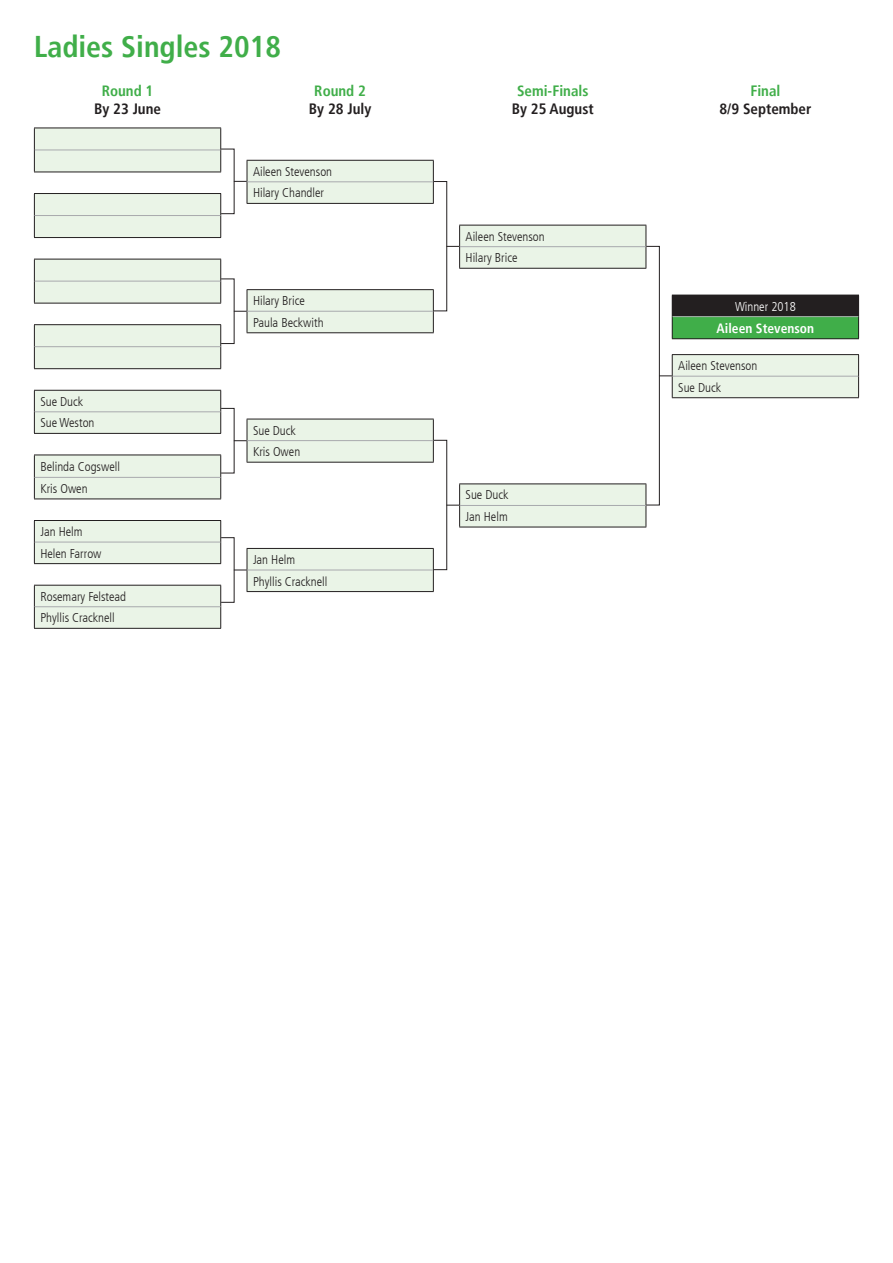
<style>
.page{position:relative;width:893px;height:1263px;background:#fff}
.page>*{position:absolute;margin:0;border:0;box-sizing:border-box;transform-origin:0 0}
.t1{font:700 condensed 30px "Frutiger LT";color:#40ae49}
.t2{font:700 condensed 15px "Frutiger LT";color:#231f20}
.t3{font:700 condensed 15px "Frutiger LT";color:#40ae49}
.t4{font:700 condensed 13.5px "Frutiger LT";color:#fff}
.t5{font:300 condensed 12.75px "Frutiger LT";color:#231f20}
.t6{font:300 condensed 12.75px "Frutiger LT";color:#fff}
</style>
<div class="page">
<svg style="left:34px;top:129px;width:187px;height:499px;fill:#eaf4e7"></svg>
<hr style="left:34px;top:128px;width:187px;height:1px;background:#231f20">
<svg style="left:34px;top:128px;width:1px;height:44px"></svg>
<svg style="left:220px;top:128px;width:1px;height:44px"></svg>
<hr style="left:34px;top:172px;width:187px;height:1px;background:#231f20">
<hr style="left:34px;top:193px;width:187px;height:1px;background:#231f20">
<svg style="left:34px;top:194px;width:1px;height:43px"></svg>
<svg style="left:220px;top:194px;width:1px;height:43px"></svg>
<hr style="left:34px;top:237px;width:187px;height:1px;background:#231f20">
<hr style="left:34px;top:259px;width:187px;height:1px;background:#231f20">
<svg style="left:34px;top:259px;width:1px;height:44px"></svg>
<svg style="left:220px;top:259px;width:1px;height:44px"></svg>
<hr style="left:34px;top:303px;width:187px;height:1px;background:#231f20">
<hr style="left:34px;top:324px;width:187px;height:1px;background:#231f20">
<svg style="left:34px;top:325px;width:1px;height:43px"></svg>
<svg style="left:220px;top:325px;width:1px;height:43px"></svg>
<hr style="left:34px;top:368px;width:187px;height:1px;background:#231f20">
<hr style="left:34px;top:390px;width:187px;height:1px;background:#231f20">
<svg style="left:34px;top:391px;width:1px;height:42px"></svg>
<svg style="left:220px;top:391px;width:1px;height:42px"></svg>
<hr style="left:34px;top:433px;width:187px;height:1px;background:#231f20">
<hr style="left:34px;top:455px;width:187px;height:1px;background:#231f20">
<svg style="left:34px;top:455px;width:1px;height:43px"></svg>
<svg style="left:220px;top:455px;width:1px;height:43px"></svg>
<hr style="left:34px;top:498px;width:187px;height:1px;background:#231f20">
<hr style="left:34px;top:520px;width:187px;height:1px;background:#231f20">
<svg style="left:34px;top:521px;width:1px;height:42px"></svg>
<svg style="left:220px;top:521px;width:1px;height:42px"></svg>
<hr style="left:34px;top:563px;width:187px;height:1px;background:#231f20">
<hr style="left:34px;top:585px;width:187px;height:1px;background:#231f20">
<svg style="left:34px;top:585px;width:1px;height:43px"></svg>
<svg style="left:220px;top:585px;width:1px;height:43px"></svg>
<hr style="left:34px;top:628px;width:187px;height:1px;background:#231f20">
<hr style="left:35px;top:150px;width:185px;height:1px;background:#a8a9ad">
<hr style="left:35px;top:215px;width:185px;height:1px;background:#a8a9ad">
<hr style="left:35px;top:281px;width:185px;height:1px;background:#a8a9ad">
<hr style="left:35px;top:346px;width:185px;height:1px;background:#a8a9ad">
<hr style="left:35px;top:411px;width:185px;height:1px;background:#a8a9ad">
<hr style="left:35px;top:477px;width:185px;height:1px;background:#a8a9ad">
<hr style="left:35px;top:542px;width:185px;height:1px;background:#a8a9ad">
<hr style="left:35px;top:606px;width:185px;height:1px;background:#a8a9ad">
<svg style="left:247px;top:161px;width:186px;height:430px"></svg>
<hr style="left:247px;top:160px;width:187px;height:1px;background:#231f20">
<svg style="left:433px;top:161px;width:1px;height:20px"></svg>
<hr style="left:247px;top:203px;width:187px;height:1px;background:#231f20">
<hr style="left:247px;top:289px;width:187px;height:1px;background:#231f20">
<svg style="left:433px;top:311px;width:1px;height:21px"></svg>
<hr style="left:247px;top:332px;width:187px;height:1px;background:#231f20">
<hr style="left:247px;top:419px;width:187px;height:1px;background:#231f20">
<svg style="left:433px;top:419px;width:1px;height:21px"></svg>
<hr style="left:247px;top:462px;width:187px;height:1px;background:#231f20">
<hr style="left:247px;top:181px;width:186px;height:1px;background:#a8a9ad">
<hr style="left:247px;top:311px;width:186px;height:1px;background:#a8a9ad">
<hr style="left:247px;top:440px;width:186px;height:1px;background:#a8a9ad">
<hr style="left:247px;top:591px;width:187px;height:1px;background:#231f20">
<hr style="left:247px;top:548px;width:187px;height:1px;background:#231f20">
<svg style="left:433px;top:570px;width:1px;height:21px"></svg>
<hr style="left:247px;top:570px;width:186px;height:1px;background:#a8a9ad">
<svg style="left:460px;top:226px;width:186px;height:301px"></svg>
<hr style="left:459px;top:225px;width:187px;height:1px;background:#231f20">
<svg style="left:646px;top:225px;width:1px;height:21px"></svg>
<hr style="left:459px;top:268px;width:187px;height:1px;background:#231f20">
<hr style="left:459px;top:483px;width:187px;height:1px;background:#231f20">
<svg style="left:646px;top:505px;width:1px;height:22px"></svg>
<hr style="left:459px;top:527px;width:187px;height:1px;background:#231f20">
<hr style="left:460px;top:246px;width:186px;height:1px;background:#a8a9ad">
<hr style="left:460px;top:505px;width:186px;height:1px;background:#a8a9ad">
<hr style="left:672px;top:354px;width:187px;height:1px;background:#231f20">
<div style="left:672px;top:295px;width:187px;height:22px;background:#231f20"></div>
<div style="left:672px;top:317px;width:187px;height:22px;background:#40ae49"></div>
<svg style="left:672px;top:316px;width:1px;height:22px"></svg>
<svg style="left:858px;top:316px;width:1px;height:22px"></svg>
<hr style="left:672px;top:338px;width:187px;height:1px;background:#231f20">
<hr style="left:673px;top:316px;width:185px;height:1px;background:#a8a9ad">
<div style="left:433px;top:181px;width:14px;height:130px;border:1px solid #231f20"></div>
<div style="left:646px;top:246px;width:14px;height:259px;border:1px solid #231f20"></div>
<div style="left:433px;top:440px;width:14px;height:130px;border:1px solid #231f20"></div>
<svg style="left:234px;top:161px;width:14px;height:42px"></svg>
<svg style="left:234px;top:290px;width:14px;height:42px"></svg>
<svg style="left:234px;top:419px;width:14px;height:43px"></svg>
<svg style="left:234px;top:549px;width:14px;height:42px"></svg>
<svg style="left:446px;top:225px;width:14px;height:43px"></svg>
<svg style="left:659px;top:355px;width:200px;height:43px"></svg>
<svg style="left:446px;top:484px;width:14px;height:43px"></svg>
<p class="t1" style="left:34px;top:28px;width:248px">Ladies Singles 2018</p>
<p class="t3" style="left:102px;top:82px;width:53px">Round 1</p>
<p class="t2" style="left:94px;top:100px;width:68px">By 23 June</p>
<p class="t3" style="left:314px;top:82px;width:53px">Round 2</p>
<p class="t2" style="left:309px;top:100px;width:64px">By 28 July</p>
<p class="t5" style="left:253px;top:164px;width:81px">Aileen Stevenson</p>
<p class="t5" style="left:253px;top:186px;width:73px">Hilary Chandler</p>
<p class="t5" style="left:40px;top:394px;width:44px">Sue Duck</p>
<p class="t5" style="left:40px;top:416px;width:56px">Sue Weston</p>
<p class="t5" style="left:40px;top:459px;width:81px">Belinda Cogswell</p>
<p class="t5" style="left:40px;top:481px;width:49px">Kris Owen</p>
<p class="t5" style="left:40px;top:524px;width:44px">Jan Helm</p>
<p class="t5" style="left:40px;top:546px;width:63px">Helen Farrow</p>
<p class="t5" style="left:40px;top:589px;width:87px">Rosemary Felstead</p>
<p class="t5" style="left:40px;top:611px;width:76px">Phyllis Cracknell</p>
<p class="t5" style="left:253px;top:294px;width:53px">Hilary Brice</p>
<p class="t5" style="left:253px;top:315px;width:72px">Paula Beckwith</p>
<p class="t5" style="left:253px;top:423px;width:44px">Sue Duck</p>
<p class="t5" style="left:253px;top:444px;width:49px">Kris Owen</p>
<p class="t5" style="left:253px;top:552px;width:44px">Jan Helm</p>
<p class="t5" style="left:253px;top:574px;width:76px">Phyllis Cracknell</p>
<p class="t3" style="left:517px;top:82px;width:73px">Semi-Finals</p>
<p class="t2" style="left:512px;top:100px;width:84px">By 25 August</p>
<p class="t5" style="left:466px;top:229px;width:81px">Aileen Stevenson</p>
<p class="t5" style="left:466px;top:251px;width:53px">Hilary Brice</p>
<p class="t5" style="left:466px;top:488px;width:44px">Sue Duck</p>
<p class="t5" style="left:466px;top:509px;width:44px">Jan Helm</p>
<p class="t3" style="left:750px;top:82px;width:32px">Final</p>
<p class="t2" style="left:719px;top:100px;width:94px">8/9 September</p>
<p class="t6" style="left:735px;top:299px;width:62px">Winner 2018</p>
<p class="t4" style="left:717px;top:320px;width:99px">Aileen Stevenson</p>
<p class="t5" style="left:678px;top:358px;width:81px">Aileen Stevenson</p>
<p class="t5" style="left:678px;top:380px;width:44px">Sue Duck</p>
</div>
